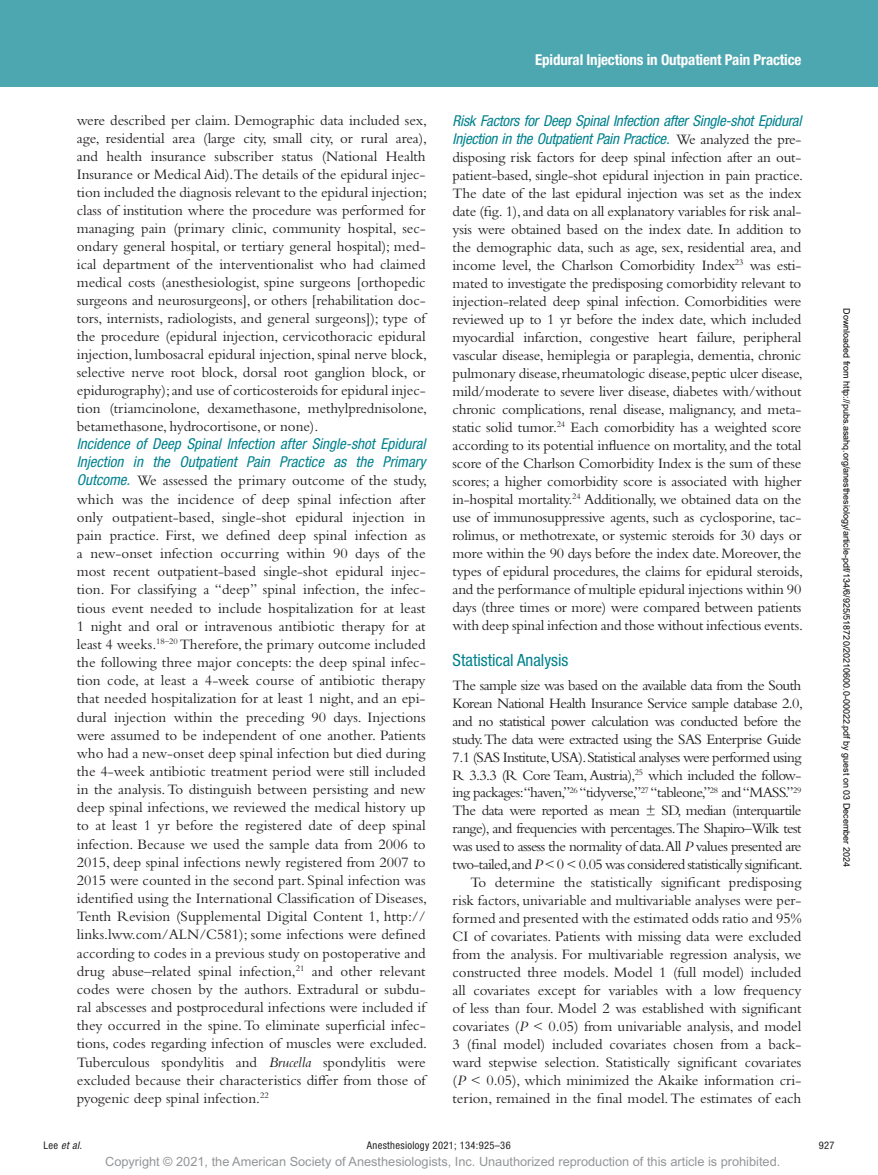
<style>
.page{position:relative;width:878px;height:1175px;background:#fff}
.page>*{position:absolute;margin:0;border:0;box-sizing:border-box;transform-origin:0 0}
.t1{font:condensed 16.8px "Helvetica Neue LT Std";color:#00828e}
.t2{font:15px/18px "Bembo Std";letter-spacing:-.015em;color:#231f20;text-align:justify}
.t3{font:italic condensed 15px/18.1px "Helvetica Neue LT Std";color:#00828e}
.t4{font:700 condensed 15px "Helvetica Neue LT Std";letter-spacing:-.01em;color:#fff}
.t5{font:12.75px "Arial MT Std";color:#939598}
.t6{font:condensed 10.5px "Helvetica Neue LT Std";letter-spacing:.03em;color:#231f20}
.t7{font:italic condensed 10.5px "Helvetica Neue LT Std";color:#231f20}
.t8{font:9px "Arial";color:#000}
.s1{font-family:"Helvetica Neue LT Std";font-style:italic;font-stretch:condensed;color:#00828e}
.s2{font-style:italic}
.s3{font-family:"Bembo Std";font-style:normal;font-stretch:normal;color:#231f20}
.s4{font-style:normal}
</style>
<div class="page">
<div style="left:0;top:0;width:878px;height:86px;background:#4da7b0"></div>
<p class="t2" style="left:77px;top:111px;width:352px">were described per claim. Demographic data included sex, age, residential area (large city, small city, or rural area), and health insurance subscriber status (National Health Insurance or Medical Aid).The details of the epidural injec&shy;tion included the diagnosis relevant to the epidural injection; class of institution where the procedure was performed for managing pain (primary clinic, community hospital, sec&shy;ondary general hospital, or tertiary general hospital); med&shy;ical department of the interventionalist who had claimed medical costs (anesthesiologist, spine surgeons [orthopedic surgeons and neurosurgeons], or others [rehabilitation doc&shy;tors, internists, radiologists, and general surgeons]); type of the procedure (epidural injection, cervicothoracic epidural injection, lumbosacral epidural injection, spinal nerve block, selective nerve root block, dorsal root ganglion block, or epidurography); and use of corticosteroids for epidural injec&shy;tion (triamcinolone, dexamethasone, methylprednisolone, betamethasone, hydrocortisone, or none).</p>
<p class="t3" style="left:77px;top:435px;width:350px">Incidence of Deep Spinal Infection after Single-shot Epidural<br>Injection in the Outpatient Pain Practice as the Primary</p>
<p class="t2" style="left:77px;top:471px;width:352px"><span class="s1">Outcome.</span> We assessed the primary outcome of the study, which was the incidence of deep spinal infection after only outpatient-based, single-shot epidural injection in pain practice. First, we defined deep spinal infection as a new-onset infection occurring within 90 days of the most recent outpatient-based single-shot epidural injec&shy;tion. For classifying a “deep” spinal infection, the infec&shy;tious event needed to include hospitalization for at least 1 night and oral or intravenous antibiotic therapy for at least 4 weeks.<sup>18–20</sup> Therefore, the primary outcome included the following three major concepts: the deep spinal infec&shy;tion code, at least a 4-week course of antibiotic therapy that needed hospitalization for at least 1 night, and an epi&shy;dural injection within the preceding 90 days. Injections were assumed to be independent of one another. Patients who had a new-onset deep spinal infection but died during the 4-week antibiotic treatment period were still included in the analysis. To distinguish between persisting and new deep spinal infections, we reviewed the medical history up to at least 1 yr before the registered date of deep spinal infection. Because we used the sample data from 2006 to 2015, deep spinal infections newly registered from 2007 to 2015 were counted in the second part. Spinal infection was identified using the International Classification of Diseases, Tenth Revision (Supplemental Digital Content 1, http:// links.lww.com/ALN/C581); some infections were defined according to codes in a previous study on postoperative and drug abuse–related spinal infection,<sup>21</sup> and other relevant codes were chosen by the authors. Extradural or subdu&shy;ral abscesses and postprocedural infections were included if they occurred in the spine. To eliminate superficial infec&shy;tions, codes regarding infection of muscles were excluded.<br>Tuberculous spondylitis and <span class="s2">Brucella</span> spondylitis were excluded because their characteristics differ from those of pyogenic deep spinal infection.<sup>22</sup></p>
<p class="t4" style="left:535px;top:51px;width:268px">Epidural Injections in Outpatient Pain Practice</p>
<p class="t3" style="left:452px;top:112px;width:350px">Risk Factors for Deep Spinal Infection after Single-shot Epidural<br>Injection in the Outpatient Pain Practice. <span class="s3">We analyzed the pre-</span></p>
<p class="t2" style="left:452px;top:147px;width:352px">disposing risk factors for deep spinal infection after an out&shy;patient-based, single-shot epidural injection in pain practice.<br>The date of the last epidural injection was set as the index date (fig. 1), and data on all explanatory variables for risk anal&shy;ysis were obtained based on the index date. In addition to the demographic data, such as age, sex, residential area, and income level, the Charlson Comorbidity Index<sup>23</sup> was esti&shy;mated to investigate the predisposing comorbidity relevant to injection-related deep spinal infection. Comorbidities were reviewed up to 1 yr before the index date, which included myocardial infarction, congestive heart failure, peripheral vascular disease, hemiplegia or paraplegia, dementia, chronic pulmonary disease, rheumatologic disease, peptic ulcer disease, mild/moderate to severe liver disease, diabetes with/without chronic complications, renal disease, malignancy, and meta&shy;static solid tumor.<sup>24</sup> Each comorbidity has a weighted score according to its potential influence on mortality, and the total score of the Charlson Comorbidity Index is the sum of these scores; a higher comorbidity score is associated with higher in-hospital mortality.<sup>24</sup> Additionally, we obtained data on the use of immunosuppressive agents, such as cyclosporine, tac&shy;rolimus, or methotrexate, or systemic steroids for 30 days or more within the 90 days before the index date. Moreover, the types of epidural procedures, the claims for epidural steroids, and the performance of multiple epidural injections within 90 days (three times or more) were compared between patients with deep spinal infection and those without infectious events.</p>
<p class="t1" style="left:452px;top:650px;width:117px">Statistical Analysis</p>
<p class="t2" style="left:452px;top:676px;width:352px;text-align:right">The sample size was based on the available data from the South Korean National Health Insurance Service sample database 2.0, and no statistical power calculation was conducted before the study. The data were extracted using the SAS Enterprise Guide 7.1 (SAS Institute, USA). Statistical analyses were performed using R 3.3.3 (R Core Team, Austria),<sup>25</sup> which included the follow&shy;ing packages:“haven,”<sup>26</sup> “tidyverse,”<sup>27</sup> “tableone,”<sup>28</sup> and “MASS.”<sup>29<br></sup>The data were reported as mean ± SD, median (interquartile range), and frequencies with percentages.The Shapiro–Wilk test was used to assess the normality of data.All <span class="s2">P</span> values presented are two-tailed,and <span class="s2">P</span> &lt; 0 &lt; 0.05 was considered statistically significant.<br>To determine the statistically significant predisposing risk factors, univariable and multivariable analyses were per&shy;formed and presented with the estimated odds ratio and 95% CI of covariates. Patients with missing data were excluded from the analysis. For multivariable regression analysis, we constructed three models. Model 1 (full model) included all covariates except for variables with a low frequency of less than four. Model 2 was established with significant covariates (<span class="s2">P</span> &lt; 0.05) from univariable analysis, and model 3 (final model) included covariates chosen from a back&shy;ward stepwise selection. Statistically significant covariates (<span class="s2">P</span> &lt; 0.05), which minimized the Akaike information cri&shy;terion, remained in the final model. The estimates of each</p>
<p class="t8" style="left:850px;top:308px;width:560px;rotate:90deg">Downloaded from http://pubs.asahq.org/anesthesiology/article-pdf/134/6/925/518720/20210600.0-00022.pdf by guest on 03 December 2024</p>
<p class="t7" style="left:44px;top:1139px;width:40px"><span class="s4">Lee</span> et al.</p>
<p class="t6" style="left:367px;top:1139px;width:145px">Anesthesiology 2021; 134:925–36</p>
<p class="t6" style="left:818px;top:1139px;width:17px">927</p>
<p class="t5" style="left:105px;top:1154px;width:676px">Copyright © 2021, the American Society of Anesthesiologists, Inc. Unauthorized reproduction of this article is prohibited.</p>
</div>
